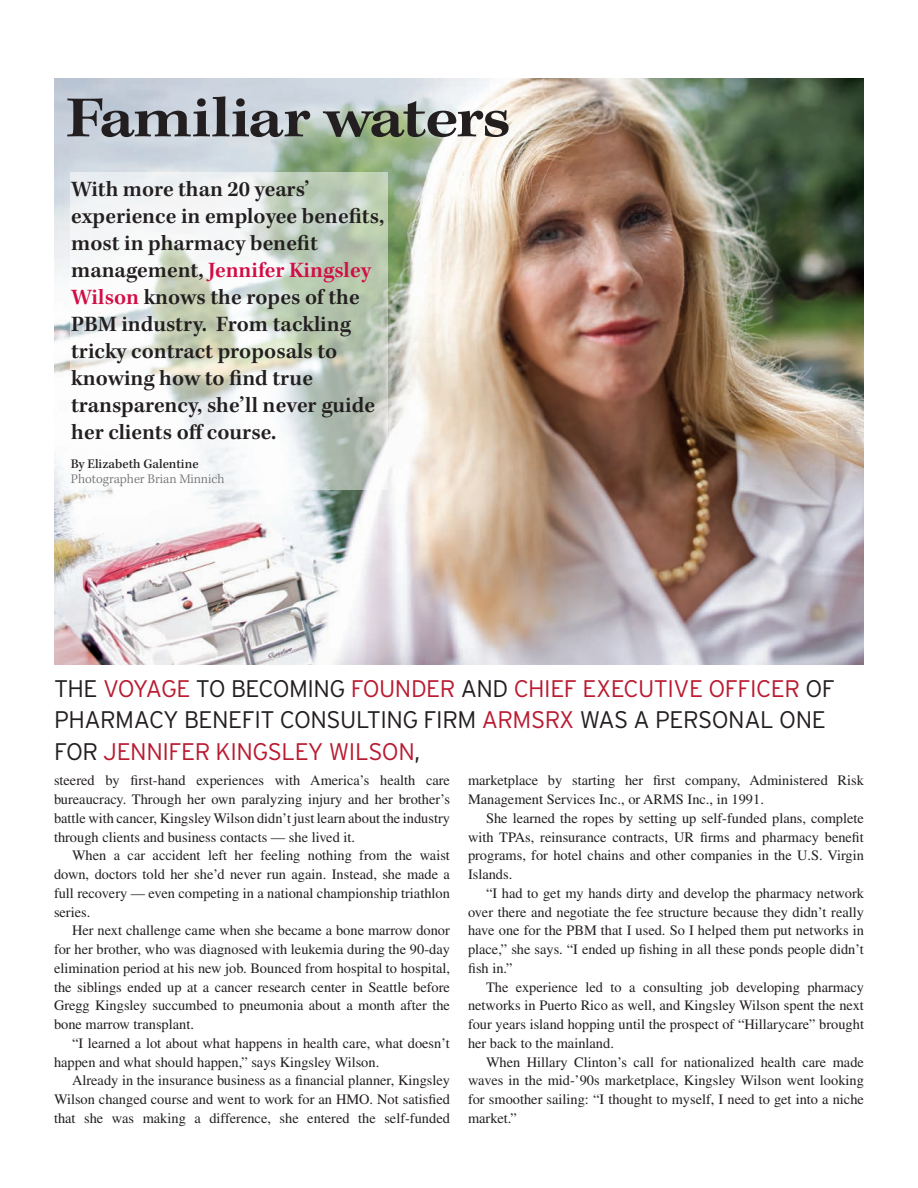
<style>
.page{position:relative;width:918px;height:1188px;background:#fff}
.page>*{position:absolute;margin:0;border:0;box-sizing:border-box;transform-origin:0 0}
.t1{font:600 expanded 57.9px "Kepler Std";letter-spacing:-.025em;color:#231f20}
.t2{font:300 24px/31.5px "Interstate";letter-spacing:-.02em;color:#231f20}
.t3{font:300 24px "Interstate";letter-spacing:-.02em;color:#b91b31}
.t4{font:600 22.5px/27px "Kepler Std";color:#231f20}
.t5{font:14.4px/18.8px "Times";color:#231f20;text-align:justify}
.t6{font:300 13.5px "Kepler Std";color:#6c6d70}
.t7{font:500 13.5px "Kepler Std";color:#231f20}
.s1{color:#d20d45}
.s2{color:#b91b31}
.s3{color:#231f20}
</style>
<div class="page">
<img style="left:54px;top:78px;width:810px;height:586px">
<svg style="left:70px;top:172px;width:318px;height:318px"></svg>
<h1 class="t1" style="left:66px;top:84px;width:446px">Familiar waters</h1>
<p class="t4" style="left:71px;top:176px;width:315px">With more than 20 years’ experience in employee benefits, most in pharmacy benefit management, <span class="s1">Jennifer Kingsley<br>Wilson</span> knows the ropes of the<br>PBM industry. From tackling tricky contract proposals to knowing how to find true transparency, she’ll never guide her clients off course.</p>
<p class="t7" style="left:71px;top:456px;width:129px">By Elizabeth Galentine</p>
<p class="t6" style="left:71px;top:471px;width:155px">Photographer Brian Minnich</p>
<h2 class="t2" style="left:54px;top:672px;width:782px">THE <span class="s2">VOYAGE</span> TO BECOMING <span class="s2">FOUNDER</span> AND <span class="s2">CHIEF EXECUTIVE OFFICER</span> OF<br>PHARMACY BENEFIT CONSULTING FIRM <span class="s2">ARMSR</span></h2>
<h2 class="t2" style="left:559px;top:704px;width:268px"><span class="s2">X</span> WAS A PERSONAL ONE</h2>
<h2 class="t3" style="left:54px;top:738px;width:368px"><span class="s3">FOR</span> JENNIFER KINGSLEY WILSON<span class="s3">,</span></h2>
<p class="t5" style="left:54px;top:771px;width:398px">steered by first-hand experiences with America’s health care bureaucracy. Through her own paralyzing injury and her brother’s battle with cancer, Kingsley Wilson didn’t just learn about the industry through clients and business contacts — she lived it.</p>
<p class="t5" style="left:54px;top:846px;width:398px;text-indent:18px">When a car accident left her feeling nothing from the waist down, doctors told her she’d never run again. Instead, she made a full recovery — even competing in a national championship triathlon series.</p>
<p class="t5" style="left:54px;top:921px;width:397px;text-indent:18px">Her next challenge came when she became a bone marrow donor for her brother, who was diagnosed with leukemia during the 90-day elimination period at his new job. Bounced from hospital to hospital, the siblings ended up at a cancer research center in Seattle before Gregg Kingsley succumbed to pneumonia about a month after the bone marrow transplant.</p>
<p class="t5" style="left:54px;top:1033px;width:397px;text-indent:18px">“I learned a lot about what happens in health care, what doesn’t happen and what should happen,” says Kingsley Wilson.</p>
<p class="t5" style="left:54px;top:1071px;width:397px;text-indent:18px">Already in the insurance business as a financial planner, Kingsley Wilson changed course and went to work for an HMO. Not satisfied that she was making a difference, she entered the self-funded</p>
<p class="t5" style="left:468px;top:771px;width:398px">marketplace by starting her first company, Administered Risk<br>Management Services Inc., or ARMS Inc., in 1991.</p>
<p class="t5" style="left:468px;top:808px;width:398px;text-indent:18px">She learned the ropes by setting up self-funded plans, complete with TPAs, reinsurance contracts, UR firms and pharmacy benefit programs, for hotel chains and other companies in the U.S. Virgin Islands.</p>
<p class="t5" style="left:468px;top:883px;width:398px;text-indent:18px">“I had to get my hands dirty and develop the pharmacy network over there and negotiate the fee structure because they didn’t really have one for the PBM that I used. So I helped them put networks in place,” she says. “I ended up fishing in all these ponds people didn’t fish in.”</p>
<p class="t5" style="left:468px;top:977px;width:398px;text-indent:18px">The experience led to a consulting job developing pharmacy networks in Puerto Rico as well, and Kingsley Wilson spent the next four years island hopping until the prospect of “Hillarycare” brought her back to the mainland.</p>
<p class="t5" style="left:468px;top:1052px;width:397px;text-indent:18px">When Hillary Clinton’s call for nationalized health care made waves in the mid-’90s marketplace, Kingsley Wilson went looking for smoother sailing: “I thought to myself, I need to get into a niche market.”</p>
</div>
